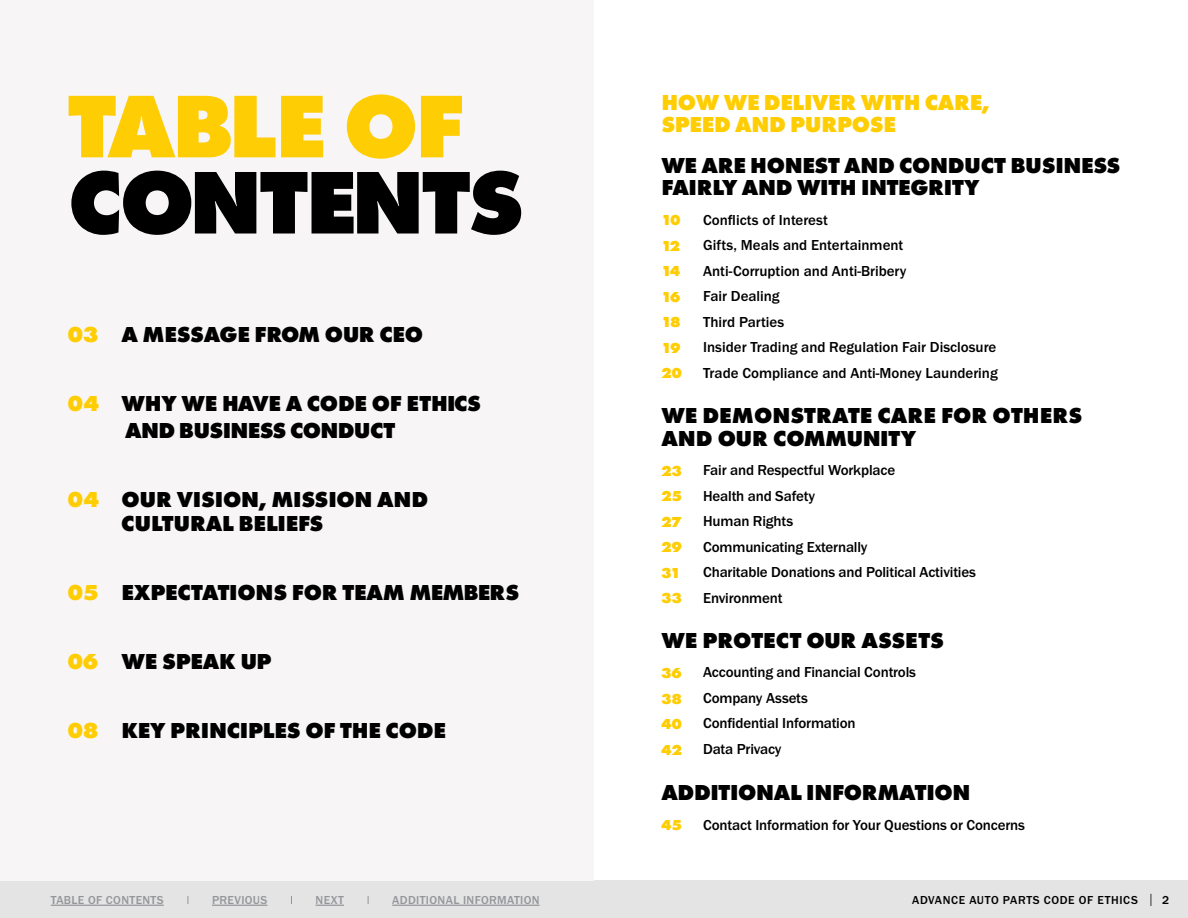
<style>
.page{position:relative;width:1188px;height:918px;background:#fff}
.page>*{position:absolute;margin:0;border:0;box-sizing:border-box;transform-origin:0 0}
.t1{font:800 92.25px "Futura PT";letter-spacing:-.03em;color:#000}
.t2{font:800 92.25px "Futura PT";letter-spacing:-.04em;color:#ffcd03}
.t3{font:800 22.5px/22.5px "Futura PT";letter-spacing:-.01em;color:#000}
.t4{font:800 22.5px/27px "Futura PT";letter-spacing:-.03em;color:#000}
.t5{font:800 22.5px/22.5px "Futura PT";letter-spacing:-.015em;color:#ffcd03}
.t6{font:500 15px/25.5px "Franklin Gothic URW";letter-spacing:-.01em;color:#000}
.t7{font:800 15px/25.5px "Futura PT";letter-spacing:-.02em;color:#ffcd03;text-align:justify}
.t8{font:800 15px/25.5px "Futura PT";letter-spacing:-.105em;color:#ffcd03}
.t9{font:500 12px "Franklin Gothic URW";letter-spacing:.03em;color:#949699}
.t10{font:500 12px "Franklin Gothic URW";letter-spacing:.05em;color:#000}
.s1{color:#ffcd03}
.s2{font-family:"Courier";font-weight:400;color:#000101}
</style>
<div class="page">
<div style="left:0;top:880px;width:1188px;height:38px;background:#e4e4e5"></div>
<hr style="left:212px;top:905px;width:55px;height:1px;background:#949699">
<svg style="left:316px;top:905px;width:28px;height:1px"></svg>
<hr style="left:51px;top:905px;width:113px;height:1px;background:#949699">
<hr style="left:392px;top:905px;width:148px;height:1px;background:#949699">
<div style="left:0;top:0;width:594px;height:880px;background:#f7f5f5"></div>
<h1 class="t2" style="left:68px;top:68px;width:398px">TABLE OF</h1>
<h1 class="t1" style="left:68px;top:144px;width:458px">CONTENTS</h1>
<h2 class="t3" style="left:68px;top:323px;width:357px"><span class="s1">03</span> A MESSAGE FROM OUR CEO</h2>
<h2 class="t4" style="left:125px;top:390px;width:357px;text-indent:-58px"><span class="s1">04</span> WHY WE HAVE A CODE OF ETHICS<br>AND BUSINESS CONDUCT</h2>
<h2 class="t3" style="left:121px;top:488px;width:308px;line-height:24px;text-indent:-54px"><span class="s1">04</span> OUR VISION, MISSION AND<br>CULTURAL BELIEFS</h2>
<h2 class="t3" style="left:68px;top:581px;width:453px"><span class="s1">05</span> EXPECTATIONS FOR TEAM MEMBERS</h2>
<h2 class="t3" style="left:68px;top:650px;width:205px"><span class="s1">06</span> WE SPEAK UP</h2>
<h2 class="t3" style="left:68px;top:719px;width:380px"><span class="s1">08</span> KEY PRINCIPLES OF THE CODE</h2>
<h2 class="t5" style="left:661px;top:90px;width:330px">HOW WE DELIVER WITH CARE,<br>SPEED AND PURPOSE</h2>
<h2 class="t3" style="left:661px;top:154px;width:461px">WE ARE HONEST AND CONDUCT BUSINESS<br>FAIRLY AND WITH INTEGRITY</h2>
<p class="t8" style="left:661px;top:207px;width:22px">10<br>12<br>14<br>16<br>18<br>19<br>20</p>
<h2 class="t3" style="left:661px;top:404px;width:422px">WE DEMONSTRATE CARE FOR OTHERS<br>AND OUR COMMUNITY</h2>
<p class="t7" style="left:661px;top:458px;width:22px">23<br>25<br>27<br>29<br>31<br>33</p>
<h2 class="t3" style="left:661px;top:629px;width:284px">WE PROTECT OUR ASSETS</h2>
<p class="t7" style="left:661px;top:660px;width:22px">36<br>38<br>40<br>42</p>
<h2 class="t3" style="left:661px;top:781px;width:311px">ADDITIONAL INFORMATION</h2>
<p class="t7" style="left:661px;top:812px;width:22px">45</p>
<p class="t6" style="left:703px;top:207px;width:296px">Conflicts of Interest<br>Gifts, Meals and Entertainment<br>Anti-Corruption and Anti-Bribery<br>Fair Dealing<br>Third Parties<br>Insider Trading and Regulation Fair Disclosure<br>Trade Compliance and Anti-Money Laundering</p>
<p class="t6" style="left:703px;top:457px;width:274px">Fair and Respectful Workplace<br>Health and Safety<br>Human Rights<br>Communicating Externally<br>Charitable Donations and Political Activities<br>Environment</p>
<p class="t6" style="left:703px;top:659px;width:214px">Accounting and Financial Controls<br>Company Assets<br>Confidential Information<br>Data Privacy</p>
<p class="t6" style="left:703px;top:812px;width:323px">Contact Information for Your Questions or Concerns</p>
<p class="t9" style="left:51px;top:893px;width:114px">TABLE OF CONTENTS</p>
<p class="t9" style="left:212px;top:893px;width:57px">PREVIOUS</p>
<p class="t9" style="left:316px;top:893px;width:30px">NEXT</p>
<p class="t9" style="left:392px;top:893px;width:149px">ADDITIONAL INFORMATION</p>
<p class="t10" style="left:912px;top:893px;width:258px">ADVANCE AUTO PARTS CODE OF ETHICS <span class="s2">|</span> 2</p>
</div>
